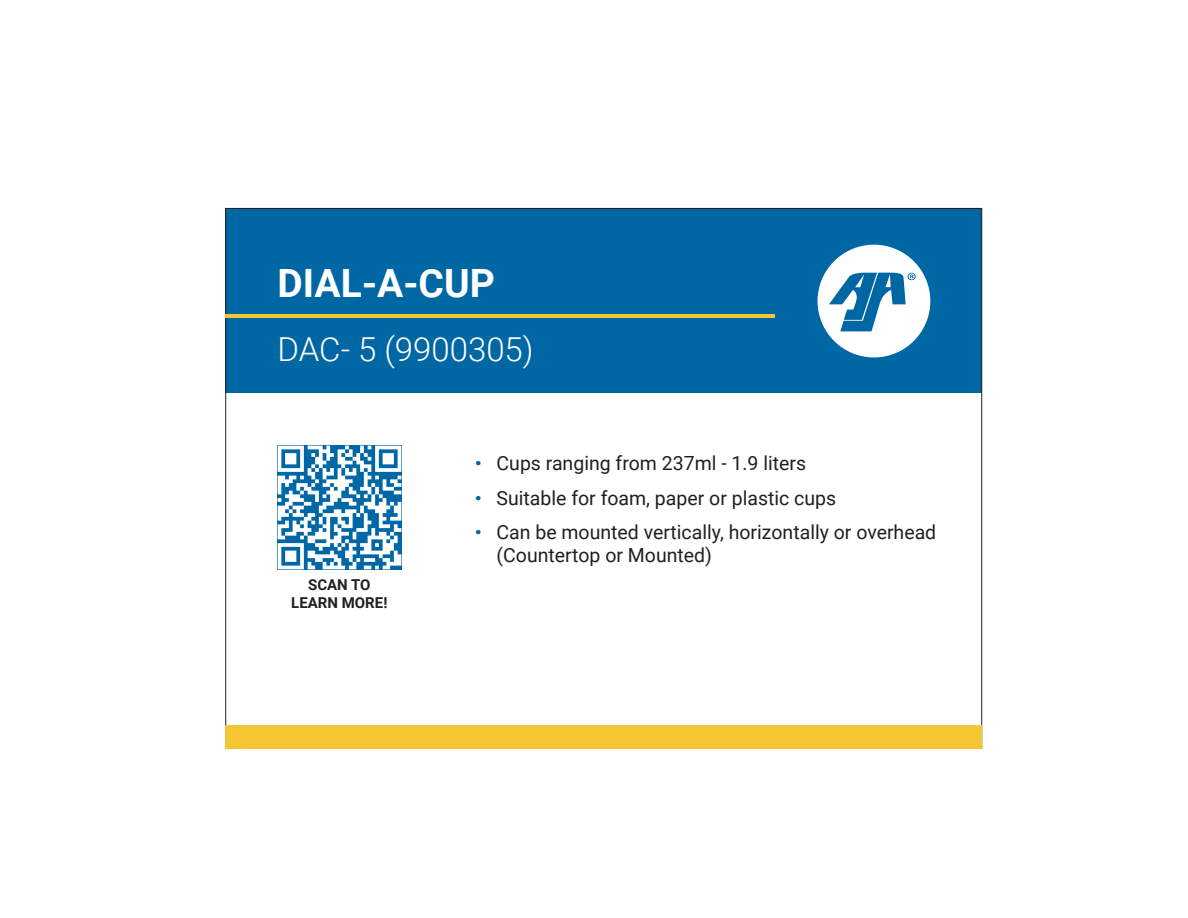
<style>
.page{position:relative;width:1188px;height:918px;background:#fff}
.page>*{position:absolute;margin:0;border:0;box-sizing:border-box;transform-origin:0 0}
.t1{font:700 39px "Roboto";color:#fff}
.t2{font:300 33px "Roboto";color:#fff}
.t3{font:19.5px/23.4px "Roboto";color:#231f20}
.t4{font:700 15px "Roboto";color:#231f20}
.s1{font-weight:700;font-size:28.5px;color:#0067a5}
</style>
<div class="page">
<div style="left:226px;top:208px;width:756px;height:185px;background:#0067a5"></div>
<img style="left:278px;top:446px;width:123px;height:123px">
<svg style="left:818px;top:245px;width:112px;height:112px"></svg>
<hr style="left:226px;top:315px;width:549px;height:3px;background:#f5c632">
<div style="left:226px;top:725px;width:756px;height:24px;background:#f5c632"></div>
<p class="t1" style="left:278px;top:256px;width:219px">DIAL-A-CUP</p>
<p class="t2" style="left:278px;top:326px;width:258px">DAC- 5 (9900305)</p>
<p class="t4" style="left:308px;top:574px;width:64px">SCAN TO</p>
<p class="t4" style="left:291px;top:592px;width:98px">LEARN MORE!</p>
<p class="t3" style="left:474px;top:451px;width:334px"><span class="s1">·</span> Cups ranging from 237ml - 1.9 liters</p>
<p class="t3" style="left:474px;top:485px;width:364px"><span class="s1">·</span> Suitable for foam, paper or plastic cups</p>
<p class="t3" style="left:497px;top:519px;width:441px;text-indent:-23px"><span class="s1">·</span> Can be mounted vertically, horizontally or overhead (Countertop or Mounted)</p>
</div>
